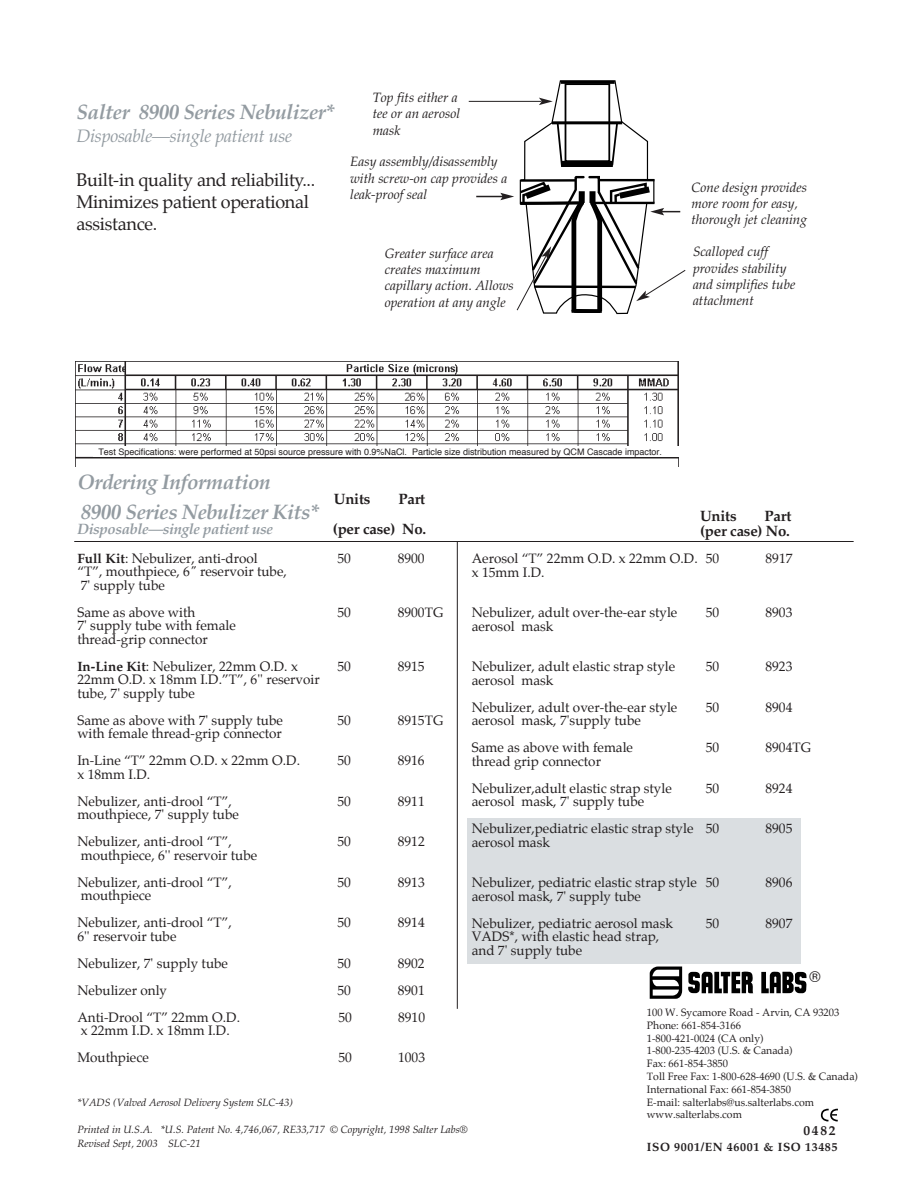
<style>
.page{position:relative;width:918px;height:1188px;background:#fff}
.page>*{position:absolute;margin:0;border:0;box-sizing:border-box;transform-origin:0 0}
.t1{font:italic 700 21px "Palatino";letter-spacing:-.025em;color:#939ba1}
.t2{font:18px/21.9px "Palatino";letter-spacing:-.015em;color:#231f20}
.t3{font:italic 18px "Palatino";letter-spacing:-.015em;color:#939ba1}
.t4{font:700 15px/15px "Palatino";letter-spacing:-.015em;color:#231f20;text-align:right}
.t5{font:italic 700 15px "Palatino";letter-spacing:-.025em;color:#939ba1}
.t6{font:15px "Helvetica";color:#231f20}
.t7{font:13.5px/27px "Palatino";color:#231f20}
.t8{font:italic 13.5px/16.5px "Palatino";color:#231f20}
.t9{font:700 13.5px "Palatino";color:#231f20}
.t10{font:700 12px "Palatino";letter-spacing:.05em;color:#231f20}
.t11{font:10.5px/12.8px "Palatino";color:#231f20}
.t12{font:italic 10.5px/13.5px "Palatino";color:#231f20}
.t13{font:9px "Helvetica";color:#231f20}
.s1{font-weight:700}
.s2{font-style:italic}
</style>
<div class="page">
<div style="left:467px;top:818px;width:334px;height:145px;background:#dadee1"></div>
<hr style="left:469px;top:101px;width:73px;height:1px;background:#231f20">
<svg style="left:476px;top:80px;width:209px;height:235px"></svg>
<hr style="left:74px;top:541px;width:780px;height:1px;background:#231f20">
<img style="left:75px;top:362px;width:604px;height:104px">
<div style="left:93px;top:446px;width:587px;height:10px;background:#fff"></div>
<hr style="left:457px;top:542px;width:1px;height:467px;background:#231f20">
<svg style="left:821px;top:1109px;width:17px;height:13px"></svg>
<svg style="left:650px;top:967px;width:32px;height:32px"></svg>
<svg style="left:688px;top:971px;width:65px;height:22px"></svg>
<svg style="left:761px;top:972px;width:46px;height:21px"></svg>
<h1 class="t1" style="left:76px;top:104px;width:260px">Salter 8900 Series Nebulizer*</h1>
<h2 class="t3" style="left:76px;top:129px;width:217px">Disposable—single patient use</h2>
<h2 class="t2" style="left:76px;top:170px;width:240px">Built-in quality and reliability...<br>Minimizes patient operational assistance.</h2>
<p class="t8" style="left:373px;top:90px;width:89px">Top fits either a tee or an aerosol mask</p>
<p class="t8" style="left:350px;top:155px;width:159px">Easy assembly/disassembly with screw-on cap provides a leak-proof seal</p>
<p class="t8" style="left:385px;top:246px;width:131px">Greater surface area creates maximum capillary action. Allows operation at any angle</p>
<p class="t8" style="left:692px;top:180px;width:117px">Cone design provides more room for easy, thorough jet cleaning</p>
<p class="t8" style="left:693px;top:245px;width:104px">Scalloped cuff provides stability and simplifies tube attachment</p>
<p class="t13" style="left:98px;top:448px;width:565px">Test Specifications: were performed at 50psi source pressure with 0.9%NaCl. Particle size distribution measured by QCM Cascade impactor.</p>
<h1 class="t1" style="left:77px;top:474px;width:195px">Ordering Information</h1>
<p class="t4" style="left:334px;top:493px;width:38px">Units</p>
<p class="t4" style="left:398px;top:493px;width:28px">Part</p>
<h1 class="t1" style="left:81px;top:504px;width:240px">8900 Series Nebulizer Kits*</h1>
<p class="t5" style="left:77px;top:524px;width:197px">Disposable—single patient use</p>
<p class="t4" style="left:333px;top:523px;width:95px">(per case) No.</p>
<p class="t7" style="left:77px;top:546px;width:182px"><span class="s1">Full Kit</span>: Nebulizer, anti-drool</p>
<p class="t7" style="left:337px;top:546px;width:15px">50</p>
<p class="t7" style="left:398px;top:546px;width:28px">8900</p>
<p class="t7" style="left:77px;top:566px;width:211px;line-height:13.5px">“T”, mouthpiece, 6<span class="s2">"</span> reservoir tube,<br>7' supply tube</p>
<p class="t7" style="left:77px;top:600px;width:119px">Same as above with</p>
<p class="t7" style="left:337px;top:600px;width:15px">50</p>
<p class="t7" style="left:398px;top:600px;width:47px">8900TG</p>
<p class="t7" style="left:77px;top:620px;width:160px;line-height:13.5px">7' supply tube with female thread-grip connector</p>
<p class="t7" style="left:77px;top:654px;width:222px"><span class="s1">In-Line Kit</span>: Nebulizer, 22mm O.D. x</p>
<p class="t7" style="left:337px;top:654px;width:15px">50</p>
<p class="t7" style="left:398px;top:654px;width:28px">8915</p>
<p class="t7" style="left:77px;top:674px;width:244px;line-height:13.5px">22mm O.D. x 18mm I.D.”T”, 6'' reservoir tube, 7' supply tube</p>
<p class="t7" style="left:77px;top:708px;width:207px">Same as above with 7' supply tube</p>
<p class="t7" style="left:337px;top:708px;width:15px">50</p>
<p class="t7" style="left:398px;top:708px;width:47px">8915TG</p>
<p class="t7" style="left:77px;top:721px;width:224px">with female thread-grip connector<br>In-Line “T” 22mm O.D. x 22mm O.D.</p>
<p class="t7" style="left:337px;top:748px;width:15px">50</p>
<p class="t7" style="left:398px;top:748px;width:28px">8916</p>
<p class="t7" style="left:77px;top:762px;width:156px">x 18mm I.D.<br>Nebulizer, anti-drool “T”,</p>
<p class="t7" style="left:77px;top:802px;width:163px">mouthpiece, 7' supply tube<br>Nebulizer, anti-drool “T”,</p>
<p class="t7" style="left:77px;top:843px;width:181px">mouthpiece, 6'' reservoir tube<br>Nebulizer, anti-drool “T”,</p>
<p class="t7" style="left:77px;top:883px;width:156px">mouthpiece<br>Nebulizer, anti-drool “T”,</p>
<p class="t7" style="left:77px;top:924px;width:152px">6'' reservoir tube<br>Nebulizer, 7' supply tube</p>
<p class="t7" style="left:337px;top:789px;width:15px">50</p>
<p class="t7" style="left:398px;top:789px;width:28px">8911</p>
<p class="t7" style="left:337px;top:829px;width:15px">50</p>
<p class="t7" style="left:398px;top:829px;width:28px">8912</p>
<p class="t7" style="left:337px;top:870px;width:15px">50</p>
<p class="t7" style="left:398px;top:870px;width:28px">8913</p>
<p class="t7" style="left:337px;top:910px;width:15px">50</p>
<p class="t7" style="left:398px;top:910px;width:28px">8914</p>
<p class="t7" style="left:337px;top:951px;width:15px">50</p>
<p class="t7" style="left:398px;top:951px;width:28px">8902</p>
<p class="t4" style="left:700px;top:510px;width:38px">Units</p>
<p class="t4" style="left:700px;top:510px;width:93px">Part<br>(per case) No.</p>
<p class="t7" style="left:472px;top:546px;width:249px">Aerosol “T” 22mm O.D. x 22mm O.D. 50</p>
<p class="t7" style="left:766px;top:546px;width:28px">8917</p>
<p class="t7" style="left:472px;top:560px;width:74px">x 15mm I.D.</p>
<p class="t7" style="left:472px;top:600px;width:207px">Nebulizer, adult over-the-ear style</p>
<p class="t7" style="left:706px;top:600px;width:15px">50</p>
<p class="t7" style="left:765px;top:600px;width:28px">8903</p>
<p class="t7" style="left:472px;top:614px;width:83px">aerosol mask</p>
<p class="t7" style="left:472px;top:654px;width:205px">Nebulizer, adult elastic strap style</p>
<p class="t7" style="left:706px;top:654px;width:15px">50</p>
<p class="t7" style="left:765px;top:654px;width:28px">8923</p>
<p class="t7" style="left:472px;top:668px;width:207px">aerosol mask<br>Nebulizer, adult over-the-ear style</p>
<p class="t7" style="left:706px;top:695px;width:15px">50</p>
<p class="t7" style="left:765px;top:695px;width:28px">8904</p>
<p class="t7" style="left:472px;top:708px;width:171px">aerosol mask, 7'supply tube<br>Same as above with female</p>
<p class="t7" style="left:706px;top:735px;width:15px">50</p>
<p class="t7" style="left:765px;top:735px;width:47px">8904TG</p>
<p class="t7" style="left:472px;top:749px;width:202px">thread grip connector<br>Nebulizer,adult elastic strap style</p>
<p class="t7" style="left:706px;top:776px;width:15px">50</p>
<p class="t7" style="left:765px;top:776px;width:28px">8924</p>
<p class="t7" style="left:472px;top:789px;width:249px">aerosol mask, 7' supply tube<br>Nebulizer,pediatric elastic strap style 50</p>
<p class="t7" style="left:765px;top:816px;width:28px">8905</p>
<p class="t7" style="left:472px;top:830px;width:80px">aerosol mask</p>
<p class="t7" style="left:472px;top:870px;width:249px">Nebulizer, pediatric elastic strap style 50</p>
<p class="t7" style="left:765px;top:870px;width:28px">8906</p>
<p class="t7" style="left:472px;top:884px;width:203px">aerosol mask, 7' supply tube<br>Nebulizer, pediatric aerosol mask</p>
<p class="t7" style="left:706px;top:911px;width:15px">50</p>
<p class="t7" style="left:765px;top:911px;width:28px">8907</p>
<p class="t7" style="left:472px;top:931px;width:189px;line-height:13.5px">VADS*, with elastic head strap, and 7' supply tube</p>
<p class="t6" style="left:810px;top:971px;width:13px">®</p>
<p class="t7" style="left:77px;top:978px;width:91px">Nebulizer only</p>
<p class="t7" style="left:337px;top:978px;width:15px">50</p>
<p class="t7" style="left:398px;top:978px;width:28px">8901</p>
<p class="t7" style="left:77px;top:1005px;width:164px">Anti-Drool “T” 22mm O.D.</p>
<p class="t7" style="left:338px;top:1005px;width:15px">50</p>
<p class="t7" style="left:398px;top:1005px;width:28px">8910</p>
<p class="t7" style="left:77px;top:1018px;width:154px">x 22mm I.D. x 18mm I.D.<br>Mouthpiece</p>
<p class="t7" style="left:338px;top:1045px;width:15px">50</p>
<p class="t7" style="left:398px;top:1045px;width:28px">1003</p>
<p class="t12" style="left:77px;top:1097px;width:217px">*VADS (Valved Aerosol Delivery System SLC-43)</p>
<p class="t12" style="left:77px;top:1124px;width:392px">Printed in U.S.A. *U.S. Patent No. 4,746,067, RE33,717 © Copyright, 1998 Salter Labs®<br>Revised Sept, 2003 SLC-21</p>
<p class="t11" style="left:647px;top:1007px;width:213px">100 W. Sycamore Road - Arvin, CA 93203<br>Phone: 661-854-3166<br>1-800-421-0024 (CA only)<br>1-800-235-4203 (U.S. &amp; Canada)<br>Fax: 661-854-3850<br>Toll Free Fax: 1-800-628-4690 (U.S. &amp; Canada)<br>International Fax: 661-854-3850<br>E-mail: salterlabs@us.salterlabs.com www.salterlabs.com</p>
<p class="t9" style="left:803px;top:1125px;width:34px">0482</p>
<p class="t10" style="left:647px;top:1142px;width:192px">ISO 9001/EN 46001 &amp; ISO 13485</p>
</div>
